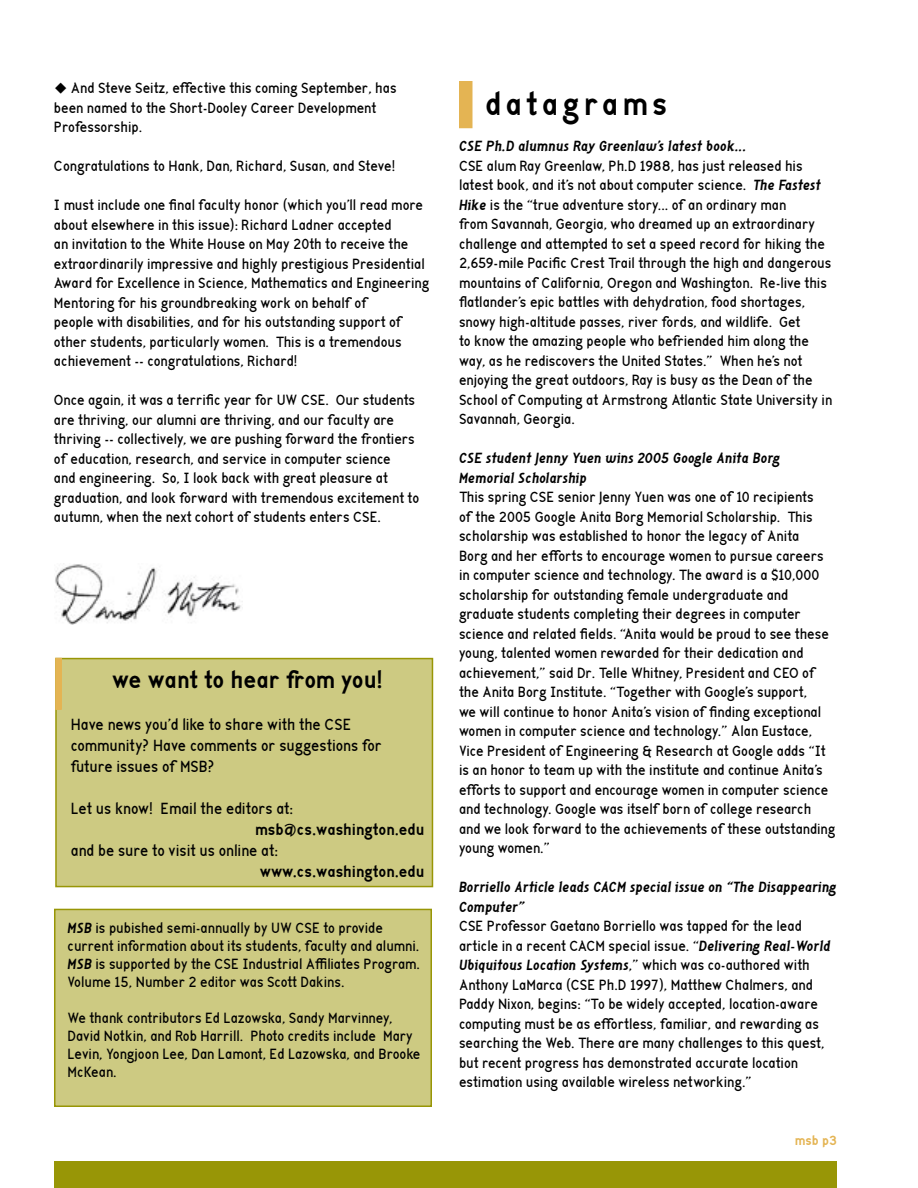
<style>
.page{position:relative;width:918px;height:1188px;background:#fff}
.page>*{position:absolute;margin:0;border:0;box-sizing:border-box;transform-origin:0 0}
.t1{font:700 36px "Gf Index";letter-spacing:.115em;color:#000}
.t2{font:700 27px "Gf Index";color:#000}
.t3{font:18px/21px "Gf Index";color:#000}
.t4{font:700 18px "Gf Index";color:#000}
.t5{font:16.5px/19.5px "Gf Index";color:#000}
.t6{font:italic 700 16.5px/19.5px "Gf Index";color:#000}
.t7{font:700 15px "Gf Index";color:#e4b453}
.s1{font-weight:700;font-style:italic}
</style>
<div class="page">
<div style="left:54px;top:1161px;width:783px;height:27px;background:#989606"></div>
<img style="left:55px;top:563px;width:188px;height:61px">
<div style="left:56px;top:659px;width:376px;height:228px;background:#cdca82"></div>
<div style="left:55px;top:658px;width:378px;height:229px;border:2px solid #989606"></div>
<div style="left:56px;top:659px;width:5px;height:50px;background:#e4b453"></div>
<div style="left:55px;top:658px;width:7px;height:52px;border:2px solid #e4b453"></div>
<div style="left:460px;top:82px;width:12px;height:46px;background:#e4b453"></div>
<div style="left:459px;top:81px;width:13px;height:47px;border:2px solid #e4b453"></div>
<div style="left:55px;top:909px;width:376px;height:197px;background:#cdca82"></div>
<div style="left:54px;top:909px;width:378px;height:198px;border:2px solid #989606"></div>
<p class="t5" style="left:54px;top:79px;width:344px">◆ And Steve Seitz, effective this coming September, has been named to the Short-Dooley Career Development<br>Professorship.</p>
<p class="t5" style="left:54px;top:157px;width:343px">Congratulations to Hank, Dan, Richard, Susan, and Steve!</p>
<p class="t5" style="left:54px;top:196px;width:377px">I must include one final faculty honor (which you’ll read more about elsewhere in this issue): Richard Ladner accepted<br>an invitation to the White House on May 20th to receive the extraordinarily impressive and highly prestigious Presidential Award for Excellence in Science, Mathematics and Engineering Mentoring for his groundbreaking work on behalf of<br>people with disabilities, and for his outstanding support of other students, particularly women. This is a tremendous achievement -- congratulations, Richard!</p>
<p class="t5" style="left:54px;top:391px;width:367px">Once again, it was a terrific year for UW CSE. Our students are thriving, our alumni are thriving, and our faculty are thriving -- collectively, we are pushing forward the frontiers of education, research, and service in computer science<br>and engineering. So, I look back with great pleasure at graduation, and look forward with tremendous excitement to autumn, when the next cohort of students enters CSE.</p>
<h2 class="t2" style="left:112px;top:666px;width:272px">we want to hear from you!</h2>
<p class="t3" style="left:71px;top:714px;width:313px">Have news you’d like to share with the CSE community? Have comments or suggestions for future issues of MSB?</p>
<p class="t3" style="left:71px;top:798px;width:224px">Let us know! Email the editors at:</p>
<p class="t4" style="left:255px;top:820px;width:171px">msb@cs.washington.edu</p>
<p class="t3" style="left:71px;top:840px;width:209px">and be sure to visit us online at:</p>
<p class="t4" style="left:260px;top:862px;width:166px">www.cs.washington.edu</p>
<p class="t5" style="left:68px;top:919px;width:354px;line-height:18px"><span class="s1">MSB</span> is pubished semi-annually by UW CSE to provide current information about its students, faculty and alumni.<br><span class="s1">MSB</span> is supported by the CSE Industrial Affiliates Program.<br>Volume 15, Number 2 editor was Scott Dakins.</p>
<p class="t5" style="left:68px;top:1009px;width:355px;line-height:18px">We thank contributors Ed Lazowska, Sandy Marvinney, David Notkin, and Rob Harrill. Photo credits include Mary Levin, Yongjoon Lee, Dan Lamont, Ed Lazowska, and Brooke McKean.</p>
<h1 class="t1" style="left:485px;top:86px;width:184px">datagrams</h1>
<p class="t6" style="left:459px;top:137px;width:289px">CSE Ph.D alumnus Ray Greenlaw’s latest book...</p>
<p class="t5" style="left:459px;top:157px;width:375px">CSE alum Ray Greenlaw, Ph.D 1988, has just released his latest book, and it’s not about computer science. <span class="s1">The Fastest Hike</span> is the “true adventure story... of an ordinary man<br>from Savannah, Georgia, who dreamed up an extraordinary challenge and attempted to set a speed record for hiking the 2,659-mile Pacific Crest Trail through the high and dangerous mountains of California, Oregon and Washington. Re-live this flatlander’s epic battles with dehydration, food shortages, snowy high-altitude passes, river fords, and wildlife. Get<br>to know the amazing people who befriended him along the way, as he rediscovers the United States.” When he’s not enjoying the great outdoors, Ray is busy as the Dean of the School of Computing at Armstrong Atlantic State University in Savannah, Georgia.</p>
<p class="t6" style="left:459px;top:449px;width:323px">CSE student Jenny Yuen wins 2005 Google Anita Borg<br>Memorial Scholarship</p>
<p class="t5" style="left:459px;top:488px;width:378px">This spring CSE senior Jenny Yuen was one of 10 recipients<br>of the 2005 Google Anita Borg Memorial Scholarship. This scholarship was established to honor the legacy of Anita<br>Borg and her efforts to encourage women to pursue careers in computer science and technology. The award is a $10,000 scholarship for outstanding female undergraduate and graduate students completing their degrees in computer science and related fields. “Anita would be proud to see these young, talented women rewarded for their dedication and achievement,” said Dr. Telle Whitney, President and CEO of the Anita Borg Institute. “Together with Google’s support,<br>we will continue to honor Anita’s vision of finding exceptional women in computer science and technology.” Alan Eustace, Vice President of Engineering &amp; Research at Google adds “It is an honor to team up with the institute and continue Anita’s efforts to support and encourage women in computer science and technology. Google was itself born of college research and we look forward to the achievements of these outstanding young women.”</p>
<p class="t6" style="left:459px;top:878px;width:379px">Borriello Article leads CACM special issue on “The Disappearing<br>Computer”</p>
<p class="t5" style="left:459px;top:917px;width:373px">CSE Professor Gaetano Borriello was tapped for the lead article in a recent CACM special issue. “<span class="s1">Delivering Real-World Ubiquitous Location Systems</span>,” which was co-authored with Anthony LaMarca (CSE Ph.D 1997), Matthew Chalmers, and Paddy Nixon, begins: “To be widely accepted, location-aware computing must be as effortless, familiar, and rewarding as searching the Web. There are many challenges to this quest, but recent progress has demonstrated accurate location estimation using available wireless networking.”</p>
<p class="t7" style="left:795px;top:1133px;width:44px">msb p3</p>
</div>
